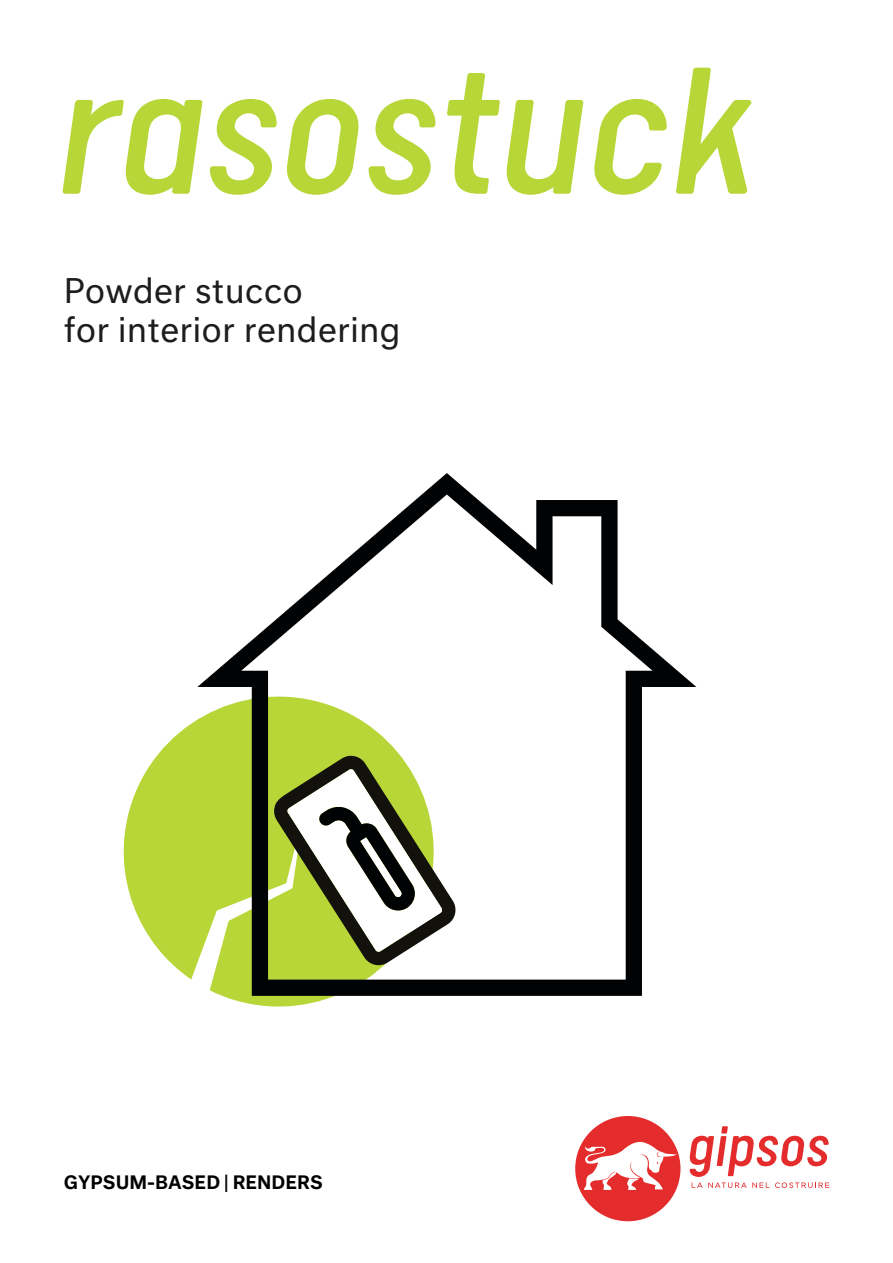
<style>
.page{position:relative;width:893px;height:1263px;background:#fff}
.page>*{position:absolute;margin:0;border:0;box-sizing:border-box;transform-origin:0 0}
.t1{font:italic 204px "Calps";color:#b8d637}
.t2{font:33px/39.6px "Neutral Std";color:#1d1d1c}
.t3{font:500 18px "Neutral Std";color:#000}
</style>
<div class="page">
<svg style="left:689px;top:1126px;width:140px;height:62px"></svg>
<svg style="left:575px;top:1116px;width:105px;height:105px"></svg>
<svg style="left:123px;top:720px;width:212px;height:287px;fill:#b8d637"></svg>
<svg style="left:197px;top:473px;width:499px;height:523px"></svg>
<svg style="left:274px;top:756px;width:181px;height:209px"></svg>
<h1 class="t1" style="left:52px;top:13px;width:699px">rasostuck</h1>
<p class="t2" style="left:64px;top:270px;width:338px">Powder stucco<br>for interior rendering</p>
<p class="t3" style="left:64px;top:1170px;width:261px">GYPSUM-BASED | RENDERS</p>
</div>
